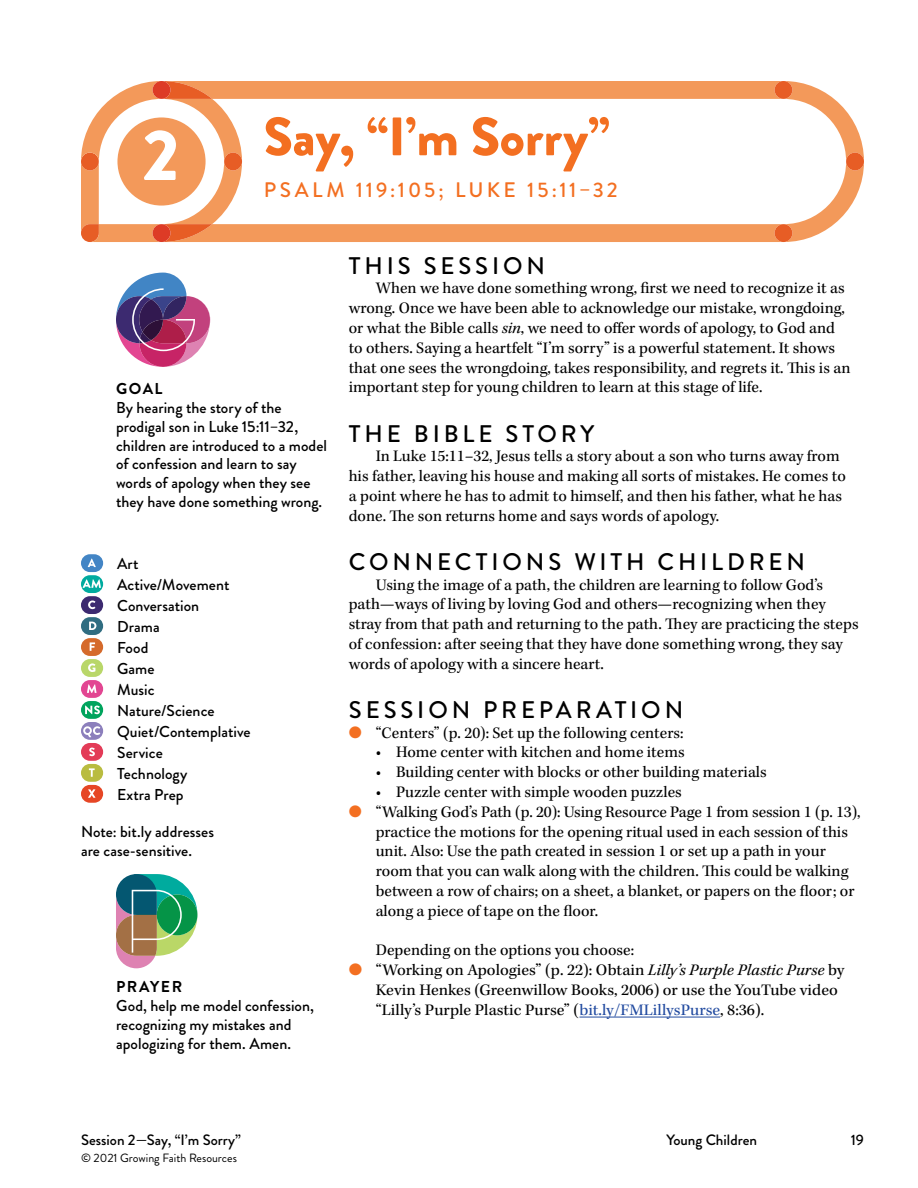
<style>
.page{position:relative;width:918px;height:1188px;background:#fff}
.page>*{position:absolute;margin:0;border:0;box-sizing:border-box;transform-origin:0 0}
.t1{font:900 72px "Brandon Grotesque";color:#fff}
.t2{font:900 54px "Brandon Grotesque";color:#f36f21}
.t3{font:500 24px "Brandon Grotesque";letter-spacing:.16em;color:#000}
.t4{font:500 21px "Brandon Grotesque";letter-spacing:.145em;color:#f36f21}
.t5{font:16.5px/19.8px "Kepler Std";color:#000}
.t6{font:500 15.75px/21px "Brandon Grotesque";color:#000}
.t7{font:700 15.75px "Brandon Grotesque";letter-spacing:.095em;color:#000}
.t8{font:500 15px "Brandon Grotesque";color:#000}
.t9{font:12px "Brandon Grotesque";color:#000}
.s1{font-style:italic}
.s2{color:#f36f21}
.s3{font-size:17.25px}
.s4{color:#224ba0}
</style>
<div class="page">
<svg style="left:81px;top:81px;width:783px;height:161px"></svg>
<div style="left:153px;top:224px;width:17px;height:18px;background:#dd3b26;border-radius:50%"></div>
<div style="left:775px;top:224px;width:17px;height:18px;background:#e75d25;border-radius:50%"></div>
<div style="left:117px;top:117px;width:89px;height:89px;background:#f3995a;border-radius:50%"></div>
<div style="left:81px;top:554px;width:22px;height:18px;background:#4385c5;border-radius:9px"></div>
<svg style="left:88px;top:559px;width:8px;height:8px"></svg>
<div style="left:81px;top:575px;width:22px;height:18px;background:#00ab9f;border-radius:9px"></div>
<svg style="left:83px;top:579px;width:18px;height:9px"></svg>
<div style="left:81px;top:596px;width:22px;height:18px;background:#3c2a70;border-radius:9px"></div>
<svg style="left:88px;top:601px;width:7px;height:8px"></svg>
<div style="left:81px;top:617px;width:22px;height:18px;background:#306d81;border-radius:9px"></div>
<svg style="left:89px;top:622px;width:7px;height:8px"></svg>
<div style="left:81px;top:638px;width:22px;height:18px;background:#d56a2b;border-radius:9px"></div>
<svg style="left:90px;top:642px;width:5px;height:9px"></svg>
<div style="left:81px;top:659px;width:22px;height:18px;background:#b9d769;border-radius:9px"></div>
<svg style="left:88px;top:663px;width:7px;height:9px"></svg>
<div style="left:81px;top:680px;width:22px;height:18px;background:#e24692;border-radius:9px"></div>
<svg style="left:87px;top:684px;width:10px;height:9px"></svg>
<svg style="left:81px;top:701px;width:22px;height:18px"></svg>
<svg style="left:85px;top:706px;width:15px;height:8px"></svg>
<div style="left:81px;top:722px;width:22px;height:18px;background:#8c7fbc;border-radius:9px"></div>
<svg style="left:83px;top:726px;width:17px;height:11px"></svg>
<div style="left:81px;top:743px;width:22px;height:18px;background:#e33b57;border-radius:9px"></div>
<svg style="left:89px;top:748px;width:6px;height:8px"></svg>
<div style="left:81px;top:764px;width:22px;height:18px;background:#b9bc40;border-radius:9px"></div>
<svg style="left:89px;top:768px;width:6px;height:9px"></svg>
<div style="left:81px;top:785px;width:22px;height:18px;background:#e64625;border-radius:9px"></div>
<svg style="left:88px;top:789px;width:8px;height:9px"></svg>
<svg style="left:116px;top:874px;width:81px;height:94px"></svg>
<svg style="left:116px;top:273px;width:94px;height:94px"></svg>
<hr style="left:579px;top:1017px;width:141px;height:1px;background:#224ba0">
<h1 class="t1" style="left:142px;top:104px;width:39px">2</h1>
<h2 class="t2" style="left:264px;top:98px;width:348px">Say, “I’m Sorry”</h2>
<p class="t4" style="left:264px;top:176px;width:355px">PSALM 119:105; LUKE 15:11–32</p>
<p class="t7" style="left:116px;top:377px;width:48px">GOAL</p>
<p class="t6" style="left:116px;top:398px;width:213px;line-height:18.9px">By hearing the story of the prodigal son in Luke 15:11–32, children are introduced to a model of confession and learn to say words of apology when they see they have done something wrong.</p>
<p class="t6" style="left:117px;top:553px;width:135px">Art<br>Active/Movement<br>Conversation<br>Drama<br>Food<br>Game<br>Music<br>Nature/Science<br>Quiet/Contemplative<br>Service<br>Technology<br>Extra Prep</p>
<p class="t6" style="left:81px;top:822px;width:135px;line-height:18.9px">Note: bit.ly addresses are case-sensitive.</p>
<p class="t7" style="left:116px;top:975px;width:67px">PRAYER</p>
<p class="t6" style="left:116px;top:996px;width:200px;line-height:18.9px">God, help me model confession, recognizing my mistakes and apologizing for them. Amen.</p>
<h3 class="t3" style="left:349px;top:249px;width:198px">THIS SESSION</h3>
<p class="t5" style="left:349px;top:279px;width:503px;text-indent:27px">When we have done something wrong, first we need to recognize it as wrong. Once we have been able to acknowledge our mistake, wrongdoing, or what the Bible calls <span class="s1">sin</span>, we need to offer words of apology, to God and to others. Saying a heartfelt “I’m sorry” is a powerful statement. It shows that one sees the wrongdoing, takes responsibility, and regrets it. This is an important step for young children to learn at this stage of life.</p>
<h3 class="t3" style="left:349px;top:417px;width:247px">THE BIBLE STORY</h3>
<p class="t5" style="left:349px;top:447px;width:499px;text-indent:27px">In Luke 15:11–32, Jesus tells a story about a son who turns away from his father, leaving his house and making all sorts of mistakes. He comes to a point where he has to admit to himself, and then his father, what he has done. The son returns home and says words of apology.</p>
<h3 class="t3" style="left:349px;top:545px;width:458px">CONNECTIONS WITH CHILDREN</h3>
<p class="t5" style="left:349px;top:575px;width:511px;text-indent:27px">Using the image of a path, the children are learning to follow God’s path—ways of living by loving God and others—recognizing when they stray from that path and returning to the path. They are practicing the steps of confession: after seeing that they have done something wrong, they say words of apology with a sincere heart.</p>
<h3 class="t3" style="left:349px;top:693px;width:336px">SESSION PREPARATION</h3>
<p class="t5" style="left:349px;top:723px;width:336px"><span class="s2">●</span> “Centers” (p. 20): Set up the following centers:</p>
<p class="t5" style="left:376px;top:743px;width:310px"><span class="s3">•</span> Home center with kitchen and home items</p>
<p class="t5" style="left:376px;top:763px;width:393px"><span class="s3">•</span> Building center with blocks or other building materials</p>
<p class="t5" style="left:376px;top:783px;width:308px"><span class="s3">•</span> Puzzle center with simple wooden puzzles</p>
<p class="t5" style="left:376px;top:802px;width:486px;text-indent:-27px"><span class="s2">●</span> “Walking God’s Path (p. 20): Using Resource Page 1 from session 1 (p. 13), practice the motions for the opening ritual used in each session of this unit. Also: Use the path created in session 1 or set up a path in your room that you can walk along with the children. This could be walking between a row of chairs; on a sheet, a blanket, or papers on the floor; or along a piece of tape on the floor.</p>
<p class="t5" style="left:376px;top:941px;width:260px">Depending on the options you choose:</p>
<p class="t5" style="left:376px;top:961px;width:470px;text-indent:-27px"><span class="s2">●</span> “Working on Apologies” (p. 22): Obtain <span class="s1">Lilly’s Purple Plastic Purse</span> by<br>Kevin Henkes (Greenwillow Books, 2006) or use the YouTube video “Lilly’s Purple Plastic Purse” (<span class="s4">bit.ly/FMLillysPurse</span>, 8:36).</p>
<p class="t8" style="left:81px;top:1129px;width:161px">Session 2—Say, “I’m Sorry”</p>
<p class="t8" style="left:666px;top:1129px;width:92px">Young Children</p>
<p class="t8" style="left:851px;top:1129px;width:15px">19</p>
<p class="t9" style="left:81px;top:1150px;width:157px">© 2021 Growing Faith Resources</p>
</div>
